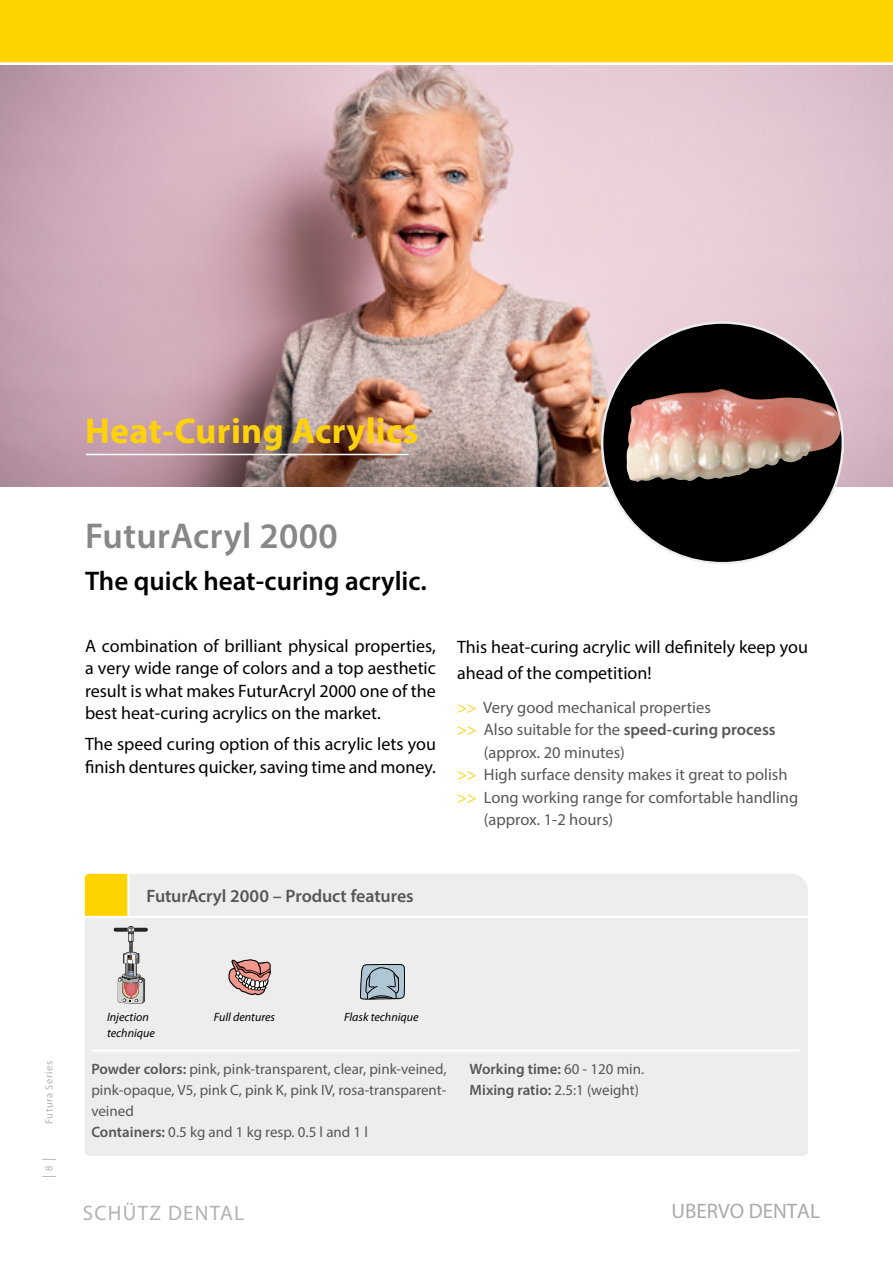
<style>
.page{position:relative;width:893px;height:1263px;background:#fff}
.page>*{position:absolute;margin:0;border:0;box-sizing:border-box;transform-origin:0 0}
.t1{font:700 36px "Myriad Pro";letter-spacing:.01em;color:#fed20b}
.t2{font:600 36px "Myriad Pro";letter-spacing:.01em;color:#878787}
.t3{font:600 27px "Myriad Pro";color:#000}
.t4{font:21px "Myriad Pro";letter-spacing:.06em;color:#b3b2b2}
.t5{font:21px "Myriad Pro";color:#aaa}
.t6{font:18px/22.5px "Myriad Pro";color:#000}
.t7{font:600 18px "Myriad Pro";letter-spacing:-.005em;color:#575756}
.t8{font:16.5px "Myriad Pro";color:#575756}
.t9{font:600 16.5px "Myriad Pro";color:#575756}
.t10{font:15px/21px "Myriad Pro";color:#575756}
.t11{font:600 15px/21px "Myriad Pro";color:#575756}
.t12{font:13.5px "Myriad Pro";color:#b3b2b2}
.t13{font:italic 12px/16.5px "Myriad Pro";color:#000}
.t14{font:10.5px "Myriad Pro";letter-spacing:.05em;color:#b3b2b2}
.s1{color:#fed20b}
.s2{font-weight:400;color:#fed20b}
.s3{font-weight:400}
.s4{font-size:10.5px}
.s5{font-weight:600}
</style>
<div class="page">
<div style="left:0;top:0;width:893px;height:63px;background:#ffd300"></div>
<img style="left:0;top:65px;width:893px;height:421px">
<div style="left:85px;top:874px;width:723px;height:42px;background:#ededed"></div>
<div style="left:85px;top:918px;width:723px;height:238px;background:#ededed"></div>
<svg style="left:228px;top:959px;width:43px;height:36px;background:#b38d88"></svg>
<svg style="left:229px;top:941px;width:46px;height:1px"></svg>
<hr style="left:91px;top:1049px;width:708px;height:3px;background:#fff">
<svg style="left:360px;top:964px;width:45px;height:35px;background:#8ea0aa"></svg>
<hr style="left:86px;top:454px;width:323px;height:1px;background:#fff">
<svg style="left:114px;top:926px;width:34px;height:78px;background:#bfb7b7"></svg>
<div style="left:602px;top:323px;width:241px;height:240px;background:#000;border-radius:50%"></div>
<img style="left:626px;top:389px;width:215px;height:93px">
<h1 class="t1" style="left:85px;top:407px;width:335px">Heat-Curing Acrylics</h1>
<h1 class="t2" style="left:85px;top:513px;width:254px">FuturAcryl 2000</h1>
<h2 class="t3" style="left:85px;top:564px;width:343px">The quick heat-curing acrylic.</h2>
<p class="t6" style="left:85px;top:634px;width:352px;text-align:justify">A combination of brilliant physical properties, a very wide range of colors and a top aesthetic result is what makes FuturAcryl 2000 one of the best heat-curing acrylics on the market.</p>
<p class="t6" style="left:85px;top:733px;width:352px">The speed curing option of this acrylic lets you finish dentures quicker, saving time and money.</p>
<p class="t6" style="left:457px;top:634px;width:352px;line-height:25.5px">This heat-curing acrylic will definitely keep you ahead of the competition!</p>
<p class="t8" style="left:457px;top:697px;width:255px"><span class="s1">&gt;&gt;</span> Very good mechanical properties</p>
<p class="t9" style="left:457px;top:719px;width:320px"><span class="s2">&gt;&gt;</span> <span class="s3">Also suitable for the</span> speed-curing process</p>
<p class="t8" style="left:484px;top:742px;width:143px">(approx. 20 minutes)</p>
<p class="t8" style="left:457px;top:764px;width:332px"><span class="s1">&gt;&gt;</span> High surface density makes it great to polish</p>
<p class="t8" style="left:457px;top:787px;width:343px"><span class="s1">&gt;&gt;</span> Long working range for comfortable handling</p>
<p class="t8" style="left:484px;top:809px;width:131px">(approx. 1-2 hours)</p>
<p class="t7" style="left:146px;top:884px;width:269px">FuturAcryl 2000 – Product features</p>
<p class="t14" style="left:43px;top:1124px;width:64px;rotate:-90deg">Futura Series</p>
<p class="t12" style="left:40px;top:1178px;width:22px;rotate:-90deg">|<span class="s4">8</span>|</p>
<p class="t13" style="left:107px;top:1008px;width:49px">Injection technique</p>
<p class="t13" style="left:214px;top:1008px;width:63px">Full dentures</p>
<p class="t13" style="left:344px;top:1008px;width:76px">Flask technique</p>
<p class="t10" style="left:91px;top:1059px;width:357px"><span class="s5">Powder colors:</span> pink, pink-transparent, clear, pink-veined, pink-opaque, V5, pink C, pink K, pink IV, rosa-transparent&shy;veined<br><span class="s5">Containers:</span> 0.5 kg and 1 kg resp. 0.5 l and 1 l</p>
<p class="t11" style="left:470px;top:1058px;width:176px">Working time: <span class="s3">60 - 120 min.<br></span>Mixing ratio: <span class="s3">2.5:1 (weight)</span></p>
<p class="t4" style="left:83px;top:1200px;width:163px">SCHÜTZ DENTAL</p>
<p class="t5" style="left:671px;top:1198px;width:150px">UBERVO DENTAL</p>
</div>
